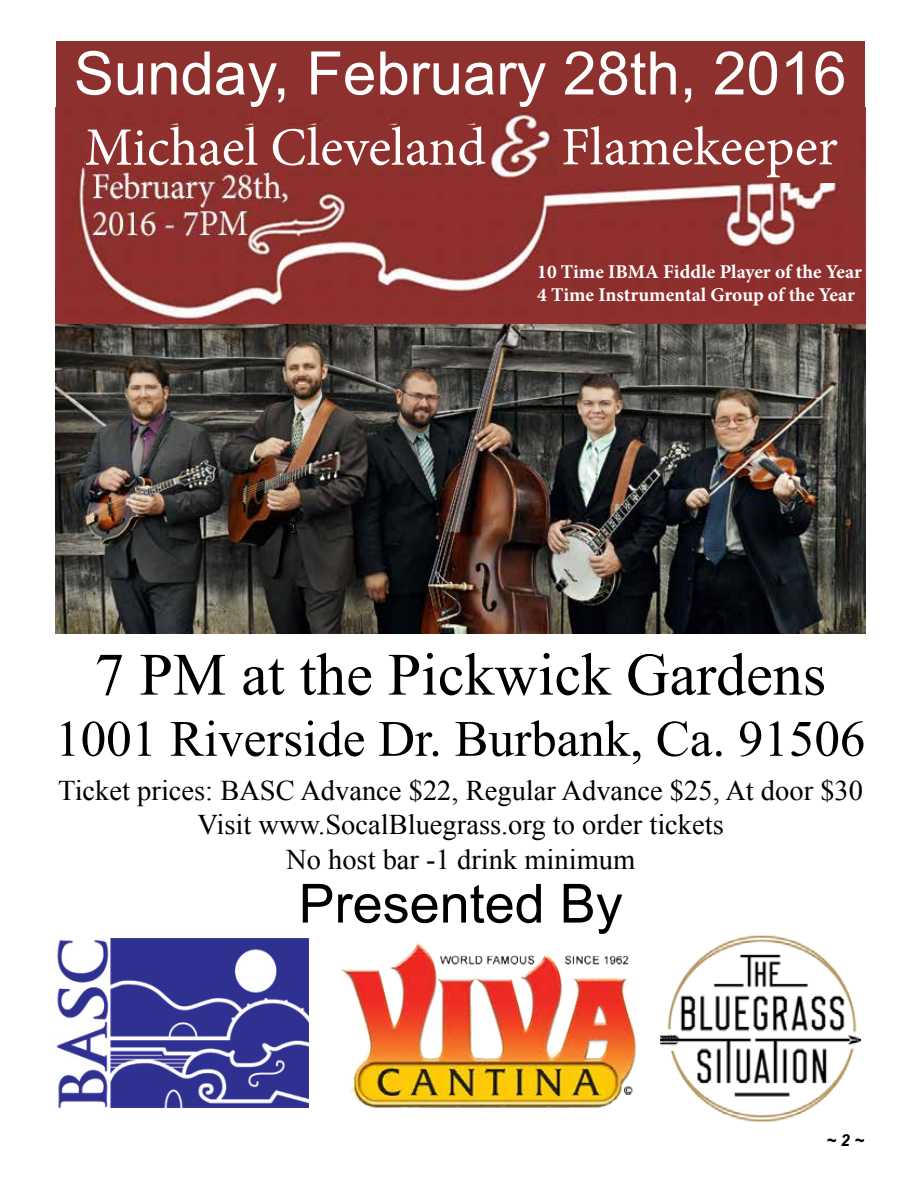
<style>
.page{position:relative;width:918px;height:1188px;background:#fff}
.page>*{position:absolute;margin:0;border:0;box-sizing:border-box;transform-origin:0 0}
.t1{font:60px "Arial";color:#fff}
.t2{font:60px "Times New Roman";color:#000}
.t3{font:54px "Minion Pro";color:#fff}
.t4{font:54px "Arial";color:#000}
.t5{font:51px "Times New Roman";color:#000}
.t6{font:28.5px/34.2px "Times New Roman";color:#000;text-align:center}
.t7{font:700 19.5px/23.4px "Minion Pro";color:#fff}
.t8{font:italic 700 16.5px "Arial";color:#000}
</style>
<div class="page">
<div style="left:56px;top:41px;width:809px;height:124px;background:#8d312e"></div>
<img style="left:56px;top:939px;width:252px;height:168px">
<img style="left:341px;top:943px;width:296px;height:165px">
<img style="left:661px;top:935px;width:200px;height:187px">
<img style="left:55px;top:324px;width:810px;height:309px">
<img style="left:55px;top:108px;width:810px;height:216px">
<div style="left:85px;top:125px;width:406px;height:45px;background:#8e302e"></div>
<div style="left:558px;top:121px;width:286px;height:62px;background:#8e312f"></div>
<h1 class="t1" style="left:74px;top:34px;width:774px">Sunday, February 28th, 2016</h1>
<h2 class="t3" style="left:85px;top:111px;width:403px">Michael Cleveland</h2>
<h2 class="t3" style="left:561px;top:111px;width:278px">Flamekeeper</h2>
<p class="t7" style="left:537px;top:260px;width:326px">10 Time IBMA Fiddle Player of the Year<br>4 Time Instrumental Group of the Year</p>
<h1 class="t2" style="left:95px;top:634px;width:733px">7 PM at the Pickwick Gardens</h1>
<h3 class="t5" style="left:55px;top:704px;width:812px">1001 Riverside Dr. Burbank, Ca. 91506</h3>
<p class="t6" style="left:58px;top:773px;width:806px">Ticket prices: BASC Advance $22, Regular Advance $25, At door $30<br>Visit www.SocalBluegrass.org to order tickets<br>No host bar -1 drink minimum</p>
<h2 class="t4" style="left:299px;top:868px;width:326px">Presented By</h2>
<p class="t8" style="left:826px;top:1129px;width:39px">~ 2 ~</p>
</div>
